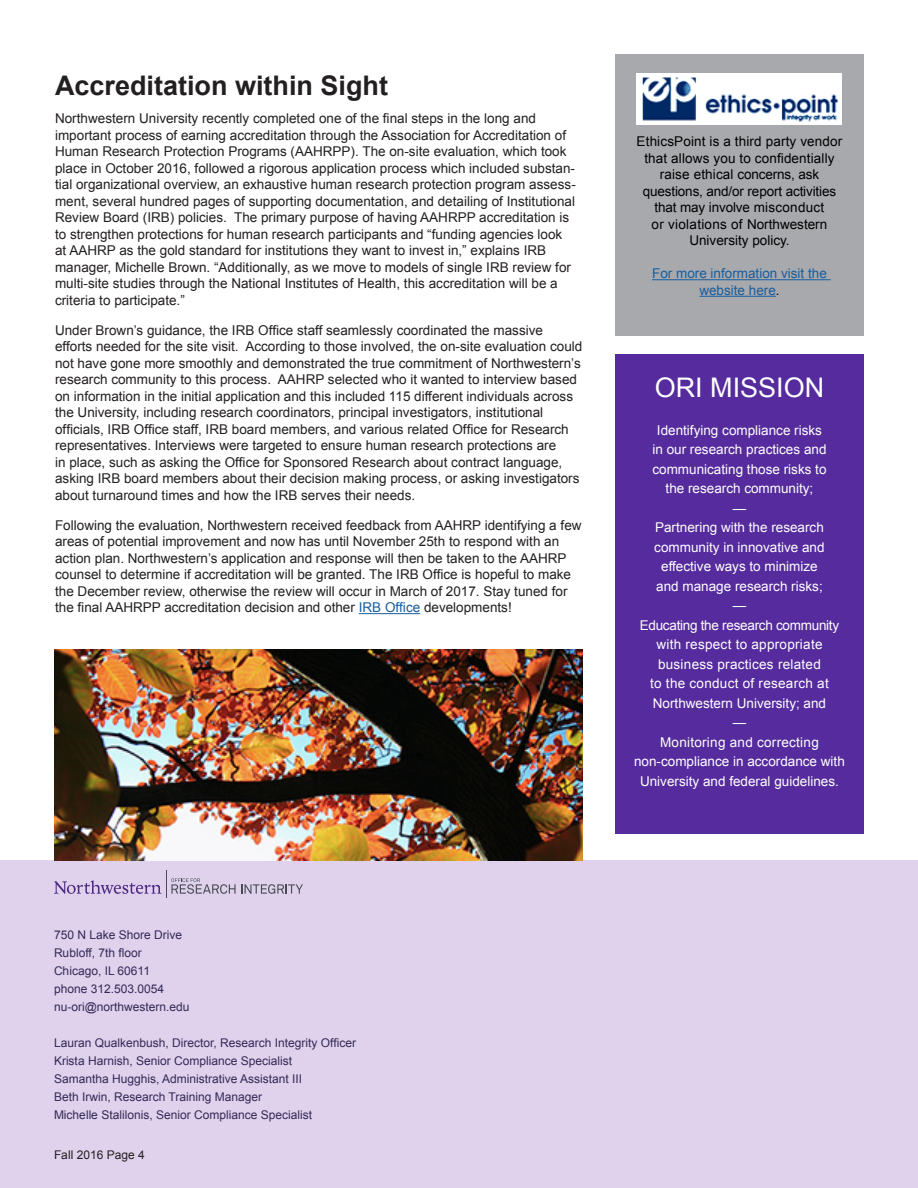
<style>
.page{position:relative;width:918px;height:1188px;background:#fff}
.page>*{position:absolute;margin:0;border:0;box-sizing:border-box;transform-origin:0 0}
.t1{font:700 27px "Arial";color:#231f20}
.t2{font:27px "Arial";color:#fff}
.t3{font:13.5px/16.5px "Arial";color:#231f20}
.t4{font:13.5px/19.5px "Arial";color:#fff;text-align:center}
.t5{font:13.5px/16.5px "Arial";letter-spacing:.01em;color:#000;text-align:center}
.t6{font:13.5px/16.5px "Arial";color:#175d9e;text-align:center}
.t7{font:12px/18px "Arial";color:#332956}
.t8{font:12px "Arial";color:#231f20}
.s1{color:#175d9e}
.s2{color:#000}
</style>
<div class="page">
<div style="left:0;top:861px;width:918px;height:327px;background:#e0d2ec"></div>
<div style="left:615px;top:354px;width:249px;height:480px;background:#552b9d"></div>
<div style="left:615px;top:54px;width:249px;height:282px;background:#a8a9ad"></div>
<hr style="left:652px;top:279px;width:179px;height:1px;background:#175d9e">
<hr style="left:699px;top:296px;width:77px;height:1px;background:#175d9e">
<img style="left:636px;top:73px;width:205px;height:52px">
<svg style="left:54px;top:870px;width:249px;height:28px"></svg>
<img style="left:54px;top:649px;width:528px;height:212px">
<hr style="left:359px;top:613px;width:61px;height:1px;background:#175d9e">
<p class="t1" style="left:55px;top:68px;width:335px">Accreditation within Sight</p>
<p class="t3" style="left:55px;top:110px;width:522px">Northwestern University recently completed one of the final steps in the long and important process of earning accreditation through the Association for Accreditation of Human Research Protection Programs (AAHRPP). The on-site evaluation, which took place in October 2016, followed a rigorous application process which included substan&shy;tial organizational overview, an exhaustive human research protection program assess&shy;ment, several hundred pages of supporting documentation, and detailing of Institutional Review Board (IRB) policies. The primary purpose of having AAHRPP accreditation is to strengthen protections for human research participants and “funding agencies look at AAHRP as the gold standard for institutions they want to invest in,” explains IRB manager, Michelle Brown. “Additionally, as we move to models of single IRB review for multi-site studies through the National Institutes of Health, this accreditation will be a criteria to participate.”</p>
<p class="t3" style="left:55px;top:322px;width:529px">Under Brown’s guidance, the IRB Office staff seamlessly coordinated the massive efforts needed for the site visit. According to those involved, the on-site evaluation could not have gone more smoothly and demonstrated the true commitment of Northwestern’s research community to this process. AAHRP selected who it wanted to interview based on information in the initial application and this included 115 different individuals across the University, including research coordinators, principal investigators, institutional officials, IRB Office staff, IRB board members, and various related Office for Research representatives. Interviews were targeted to ensure human research protections are<br>in place, such as asking the Office for Sponsored Research about contract language, asking IRB board members about their decision making process, or asking investigators about turnaround times and how the IRB serves their needs.</p>
<p class="t3" style="left:55px;top:517px;width:528px">Following the evaluation, Northwestern received feedback from AAHRP identifying a few areas of potential improvement and now has until November 25th to respond with an action plan. Northwestern’s application and response will then be taken to the AAHRP counsel to determine if accreditation will be granted. The IRB Office is hopeful to make the December review, otherwise the review will occur in March of 2017. Stay tuned for the final AAHRPP accreditation decision and other <span class="s1">IRB Office</span> developments!</p>
<p class="t5" style="left:637px;top:133px;width:207px">EthicsPoint is a third party vendor that allows you to confidentially raise ethical concerns, ask questions, and/or report activities that may involve misconduct<br>or violations of Northwestern<br>University policy.</p>
<p class="t6" style="left:652px;top:265px;width:176px">For more information visit the website here<span class="s2">.</span></p>
<p class="t2" style="left:655px;top:370px;width:171px">ORI MISSION</p>
<p class="t4" style="left:634px;top:420px;width:212px">Identifying compliance risks<br>in our research practices and communicating those risks to<br>the research community;<br>—<br>Partnering with the research community in innovative and effective ways to minimize<br>and manage research risks;<br>—<br>Educating the research community with respect to appropriate business practices related<br>to the conduct of research at<br>Northwestern University; and<br>—<br>Monitoring and correcting non-compliance in accordance with<br>University and federal guidelines.</p>
<p class="t7" style="left:54px;top:925px;width:130px">750 N Lake Shore Drive</p>
<p class="t7" style="left:54px;top:943px;width:89px">Rubloff, 7th floor</p>
<p class="t7" style="left:54px;top:961px;width:98px">Chicago, IL 60611</p>
<p class="t7" style="left:54px;top:979px;width:137px">phone 312.503.0054 nu-ori@northwestern. edu</p>
<p class="t7" style="left:54px;top:1033px;width:304px">Lauran Qualkenbush, Director, Research Integrity Officer Krista Harnish, Senior Compliance Specialist<br>Samantha Hugghis, Administrative Assistant III<br>Beth Irwin, Research Training Manager<br>Michelle Stalilonis, Senior Compliance Specialist</p>
<p class="t8" style="left:54px;top:1147px;width:92px">Fall 2016 Page 4</p>
</div>
